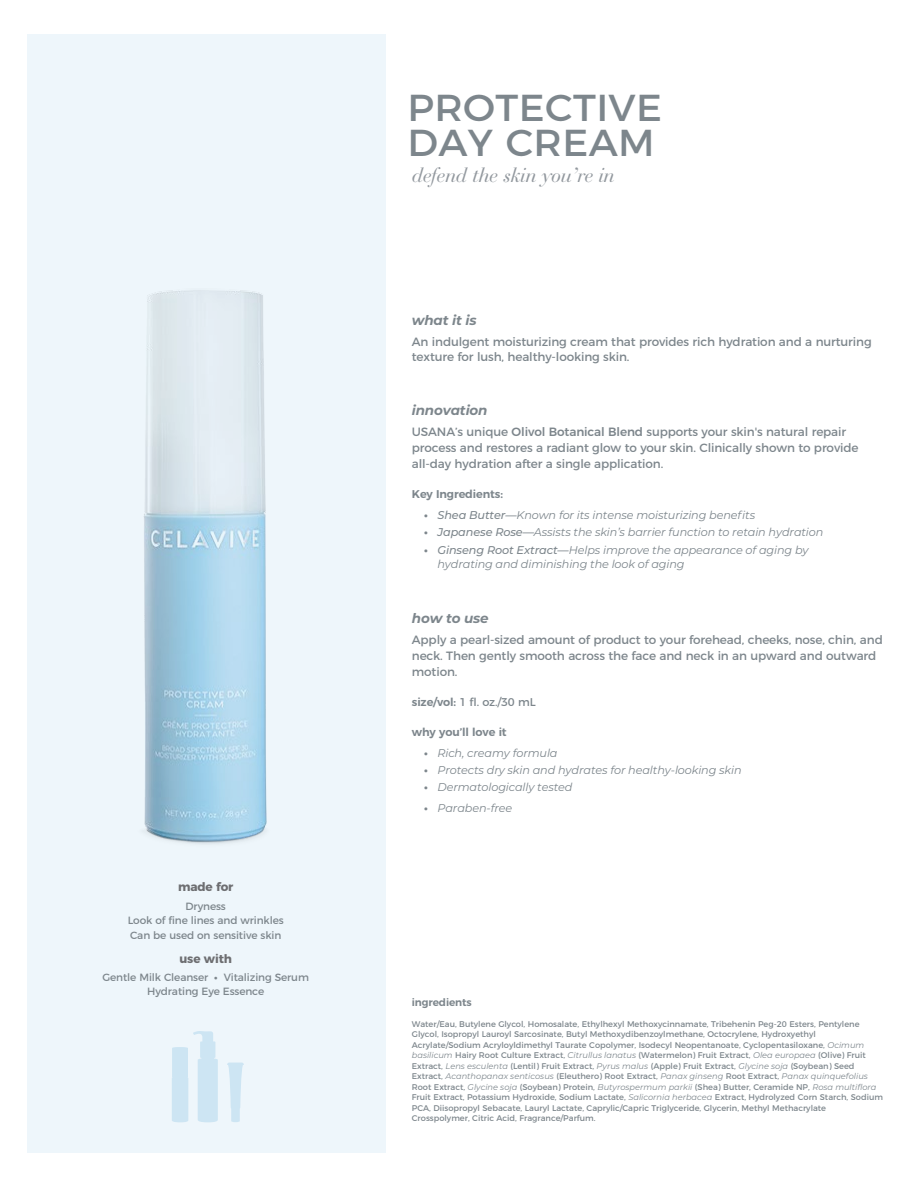
<style>
.page{position:relative;width:918px;height:1188px;background:#fff}
.page>*{position:absolute;margin:0;border:0;box-sizing:border-box;transform-origin:0 0}
.t1{font:37.5px/34.5px "Montserrat";letter-spacing:.01em;color:#7d868c;scale:1.05 1}
.t2{font:italic 20.25px "Bauer Bodoni Std";letter-spacing:-.02em;color:#92989e}
.t3{font:italic 700 13.5px "Montserrat";letter-spacing:-.01em;color:#7d868c}
.t4{font:12px/15.8px "Montserrat";letter-spacing:-.01em;color:#7d868c}
.t5{font:700 12px "Montserrat";letter-spacing:-.01em;color:#6d6e71}
.t6{font:italic 11.25px/14.2px "Montserrat";letter-spacing:-.01em;color:#7d868c}
.t7{font:600 11.25px "Montserrat";letter-spacing:-.01em;color:#7d868c}
.t8{font:11.25px "Montserrat";color:#7d868c}
.t9{font:10.5px/14.2px "Montserrat";letter-spacing:-.01em;color:#7d868c;text-align:center}
.t10{font:600 10.5px "Montserrat";letter-spacing:-.01em;color:#7d868c}
.t11{font:8.25px/10.5px "Montserrat";color:#7d868c}
.s1{font-weight:700}
.s2{font-weight:500}
.s3{font-weight:700;font-style:normal}
.s4{font-weight:600}
.s5{font-style:italic}
</style>
<div class="page">
<svg style="left:27px;top:35px;width:359px;height:1118px;background:#e5f0f7"></svg>
<h3 class="t5" style="left:178px;top:877px;width:57px">made for</h3>
<p class="t9" style="left:128px;top:898px;width:157px">Dryness<br>Look of fine lines and wrinkles<br>Can be used on sensitive skin</p>
<h3 class="t5" style="left:179px;top:949px;width:54px">use with</h3>
<p class="t9" style="left:102px;top:969px;width:208px">Gentle Milk Cleanser <span class="s1">•</span> Vitalizing Serum<br>Hydrating Eye Essence</p>
<h1 class="t1" style="left:407px;top:88px;width:244px">PROTECTIVE<br>DAY CREAM</h1>
<h2 class="t2" style="left:412px;top:163px;width:204px">defend the skin you’re in</h2>
<h3 class="t3" style="left:412px;top:310px;width:66px">what it is</h3>
<h3 class="t4" style="left:412px;top:333px;width:461px">An indulgent moisturizing cream that provides rich hydration and a nurturing texture for lush, healthy-looking skin.</h3>
<h3 class="t3" style="left:412px;top:401px;width:77px">innovation</h3>
<h3 class="t4" style="left:412px;top:423px;width:448px">USANA’s unique <span class="s2">Olivol Botanical Blend</span> supports your skin's natural repair process and restores a radiant glow to your skin. Clinically shown to provide all-day hydration after a single application.</h3>
<h3 class="t7" style="left:412px;top:485px;width:93px">Key Ingredients:</h3>
<h3 class="t6" style="left:424px;top:508px;width:333px"><span class="s3">•</span> <span class="s2">Shea Butter—</span>Known for its intense moisturizing benefits</h3>
<h3 class="t6" style="left:424px;top:525px;width:401px"><span class="s3">•</span> <span class="s2">Japanese Rose—</span>Assists the skin’s barrier function to retain hydration</h3>
<h3 class="t6" style="left:437px;top:542px;width:373px;text-indent:-13px"><span class="s3">•</span> <span class="s2">Ginseng Root Extract—</span>Helps improve the appearance of aging by hydrating and diminishing the look of aging</h3>
<h3 class="t3" style="left:412px;top:609px;width:78px">how to use</h3>
<h3 class="t4" style="left:412px;top:631px;width:472px">Apply a pearl-sized amount of product to your forehead, cheeks, nose, chin, and neck. Then gently smooth across the face and neck in an upward and outward motion.</h3>
<h3 class="t8" style="left:412px;top:693px;width:125px"><span class="s4">size/vol:</span> 1 fl. oz./30 mL</h3>
<h3 class="t7" style="left:412px;top:723px;width:96px">why you’ll love it</h3>
<h3 class="t6" style="left:424px;top:745px;width:135px"><span class="s3">•</span> Rich, creamy formula</h3>
<h3 class="t6" style="left:424px;top:762px;width:319px"><span class="s3">•</span> Protects dry skin and hydrates for healthy-looking skin</h3>
<h3 class="t6" style="left:424px;top:780px;width:150px"><span class="s3">•</span> Dermatologically tested</h3>
<h3 class="t6" style="left:424px;top:801px;width:90px"><span class="s3">•</span> Paraben-free</h3>
<p class="t10" style="left:412px;top:993px;width:61px">ingredients</p>
<p class="t11" style="left:412px;top:1018px;width:473px">Water/Eau, Butylene Glycol, Homosalate, Ethylhexyl Methoxycinnamate, Tribehenin Peg-20 Esters, Pentylene Glycol, Isopropyl Lauroyl Sarcosinate, Butyl Methoxydibenzoylmethane, Octocrylene, Hydroxyethyl Acrylate/Sodium Acryloyldimethyl Taurate Copolymer, Isodecyl Neopentanoate, Cyclopentasiloxane, <span class="s5">Ocimum basilicum</span> Hairy Root Culture Extract, <span class="s5">Citrullus lanatus</span> (Watermelon) Fruit Extract, <span class="s5">Olea europaea</span> (Olive) Fruit Extract, <span class="s5">Lens esculenta</span> (Lentil) Fruit Extract, <span class="s5">Pyrus malus</span> (Apple) Fruit Extract, <span class="s5">Glycine soja</span> (Soybean) Seed Extract, <span class="s5">Acanthopanax senticosus</span> (Eleuthero) Root Extract, <span class="s5">Panax ginseng</span> Root Extract, <span class="s5">Panax quinquefolius </span>Root Extract, <span class="s5">Glycine soja</span> (Soybean) Protein, <span class="s5">Butyrospermum parkii</span> (Shea) Butter, Ceramide NP, <span class="s5">Rosa multiflora </span>Fruit Extract, Potassium Hydroxide, Sodium Lactate, <span class="s5">Salicornia herbacea</span> Extract, Hydrolyzed Corn Starch, Sodium PCA, Diisopropyl Sebacate, Lauryl Lactate, Caprylic/Capric Triglyceride, Glycerin, Methyl Methacrylate Crosspolymer, Citric Acid, Fragrance/Parfum.</p>
</div>
